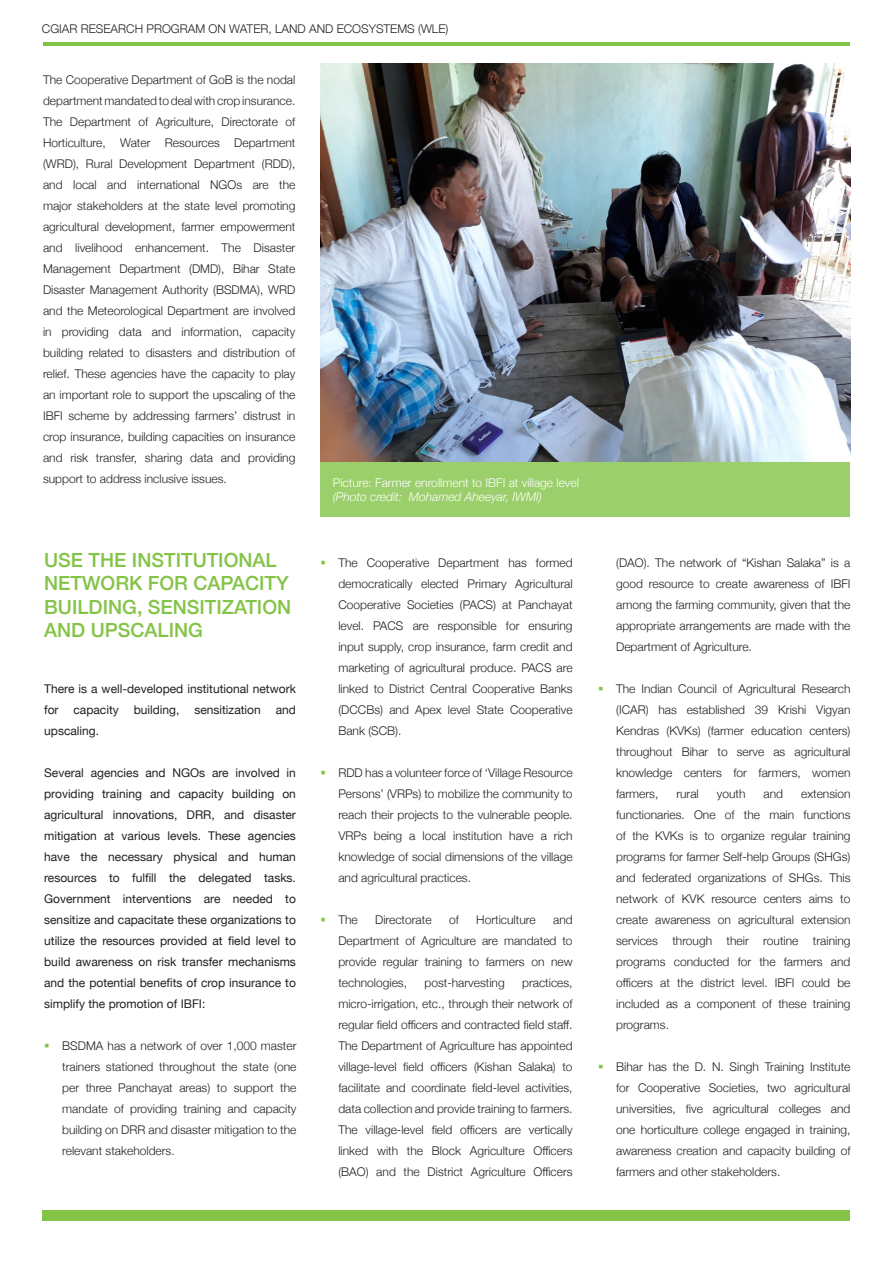
<style>
.page{position:relative;width:893px;height:1263px;background:#fff}
.page>*{position:absolute;margin:0;border:0;box-sizing:border-box;transform-origin:0 0}
.Chapter{font:500 19.5px/23.4px "Helvetica Neue";color:#83c447}
.Text_Body{font:300 12px/21px "Helvetica Neue";color:#231f20;text-align:justify}
.Text_Body-2{font:12px/21px "Helvetica Neue";color:#231f20;text-align:justify}
.Text_Body-3{font:300 12px "Helvetica Neue";color:#fff}
.Text_Body-4{font:italic 300 12px "Helvetica Neue";color:#fff}
</style>
<div class="page">
<div style="left:43px;top:1210px;width:807px;height:10px;background:#83c447"></div>
<hr style="left:43px;top:43px;width:807px;height:3px;background:#83c447">
<div style="left:320px;top:460px;width:530px;height:56px;background:#9bcf6b"></div>
<img style="left:320px;top:64px;width:530px;height:397px">
<p class="Text_Body" style="left:42px;top:17px;width:408px">CGIAR RESEARCH PROGRAM ON WATER, LAND AND ECOSYSTEMS (WLE)</p>
<p class="Text_Body" style="left:43px;top:68px;width:254px">The Cooperative Department of GoB is the nodal department mandated to deal with crop insurance.<br>The Department of Agriculture, Directorate of Horticulture, Water Resources Department (WRD), Rural Development Department (RDD), and local and international NGOs are the major stakeholders at the state level promoting agricultural development, farmer empowerment and livelihood enhancement. The Disaster Management Department (DMD), Bihar State Disaster Management Authority (BSDMA), WRD and the Meteorological Department are involved in providing data and information, capacity building related to disasters and distribution of relief. These agencies have the capacity to play an important role to support the upscaling of the IBFI scheme by addressing farmers’ distrust in crop insurance, building capacities on insurance and risk transfer, sharing data and providing support to address inclusive issues.</p>
<p class="Chapter" style="left:44px;top:547px;width:249px">USE THE INSTITUTIONAL<br>NETWORK FOR CAPACITY<br>BUILDING, SENSITIZATION<br>AND UPSCALING</p>
<p class="Text_Body-2" style="left:44px;top:679px;width:253px">There is a well-developed institutional network for capacity building, sensitization and upscaling.</p>
<p class="Text_Body-2" style="left:44px;top:763px;width:253px">Several agencies and NGOs are involved in providing training and capacity building on agricultural innovations, DRR, and disaster mitigation at various levels. These agencies have the necessary physical and human resources to fulfill the delegated tasks.<br>Government interventions are needed to sensitize and capacitate these organizations to utilize the resources provided at field level to build awareness on risk transfer mechanisms and the potential benefits of crop insurance to simplify the promotion of IBFI:</p>
<p class="Text_Body" style="left:62px;top:1034px;width:236px">BSDMA has a network of over 1,000 master trainers stationed throughout the state (one per three Panchayat areas) to support the mandate of providing training and capacity building on DRR and disaster mitigation to the relevant stakeholders.</p>
<p class="Text_Body-3" style="left:333px;top:473px;width:248px">Picture: Farmer enrollment to IBFI at village level</p>
<p class="Text_Body-4" style="left:333px;top:487px;width:211px">(Photo credit: Mohamed Aheeyar, IWMI)</p>
<p class="Text_Body" style="left:338px;top:551px;width:236px">The Cooperative Department has formed democratically elected Primary Agricultural Cooperative Societies (PACS) at Panchayat level. PACS are responsible for ensuring input supply, crop insurance, farm credit and marketing of agricultural produce. PACS are linked to District Central Cooperative Banks (DCCBs) and Apex level State Cooperative Bank (SCB).</p>
<p class="Text_Body" style="left:338px;top:761px;width:236px">RDD has a volunteer force of ‘Village Resource Persons’ (VRPs) to mobilize the community to reach their projects to the vulnerable people.<br>VRPs being a local institution have a rich knowledge of social dimensions of the village and agricultural practices.</p>
<p class="Text_Body" style="left:338px;top:908px;width:21px">The</p>
<p class="Text_Body" style="left:375px;top:908px;width:58px">Directorate</p>
<p class="Text_Body" style="left:449px;top:908px;width:11px">of</p>
<p class="Text_Body" style="left:476px;top:908px;width:61px">Horticulture</p>
<p class="Text_Body" style="left:338px;top:908px;width:236px;text-indent:215px">and Department of Agriculture are mandated to provide regular training to farmers on new technologies,</p>
<p class="Text_Body" style="left:338px;top:971px;width:236px;text-indent:184px">practices, micro-irrigation, etc., through their network of regular field officers and contracted field staff.<br>The Department of Agriculture has appointed village-level field officers (Kishan Salaka) to facilitate and coordinate field-level activities, data collection and provide training to farmers.<br>The village-level field officers are vertically linked with the Block Agriculture Officers (BAO) and the District Agriculture Officers</p>
<p class="Text_Body" style="left:424px;top:971px;width:82px">post-harvesting</p>
<p class="Text_Body" style="left:616px;top:551px;width:236px">(DAO). The network of “Kishan Salaka” is a good resource to create awareness of IBFI among the farming community, given that the appropriate arrangements are made with the Department of Agriculture.</p>
<p class="Text_Body" style="left:616px;top:677px;width:236px">The Indian Council of Agricultural Research (ICAR) has established 39 Krishi Vigyan Kendras (KVKs) (farmer education centers) throughout Bihar to serve as agricultural knowledge centers for farmers, women farmers,</p>
<p class="Text_Body" style="left:616px;top:782px;width:236px;text-indent:185px">extension functionaries. One of the main functions of the KVKs is to organize regular training programs for farmer Self-help Groups (SHGs) and federated organizations of SHGs. This network of KVK resource centers aims to create awareness on agricultural extension services through their routine training programs conducted for the farmers and officers at the district level. IBFI could be included as a component of these training programs.</p>
<p class="Text_Body" style="left:616px;top:1055px;width:236px">Bihar has the D. N. Singh Training Institute for Cooperative Societies, two agricultural universities, five agricultural colleges and one horticulture college engaged in training, awareness creation and capacity building of farmers and other stakeholders.</p>
<p class="Text_Body" style="left:676px;top:782px;width:24px">rural</p>
<p class="Text_Body" style="left:717px;top:782px;width:30px">youth</p>
<p class="Text_Body" style="left:763px;top:782px;width:21px">and</p>
</div>
